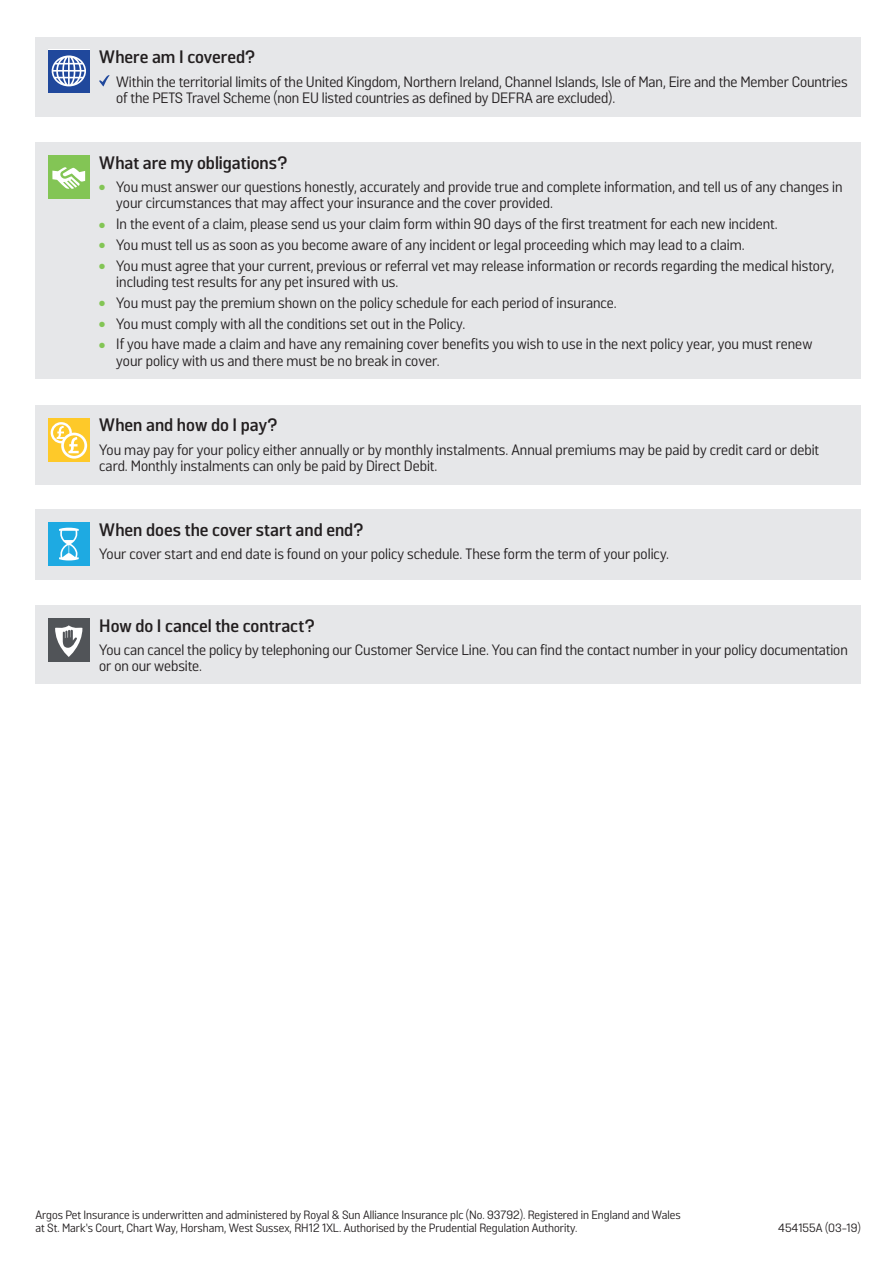
<style>
.page{position:relative;width:894px;height:1266px;background:#fff}
.page>*{position:absolute;margin:0;border:0;box-sizing:border-box;transform-origin:0 0}
.t1{font:700 18px "Argos";color:#231f20}
.t2{font:15px/16.5px "Argos";color:#231f20}
.t3{font:12px/13.5px "Argos";color:#231f20}
.s1{color:#83c555}
</style>
<div class="page">
<div style="left:35px;top:37px;width:825px;height:80px;background:#e6e7e9"></div>
<div style="left:48px;top:50px;width:41px;height:42px;background:#20489c"></div>
<svg style="left:52px;top:55px;width:34px;height:31px"></svg>
<svg style="left:99px;top:75px;width:11px;height:12px"></svg>
<div style="left:35px;top:142px;width:825px;height:237px;background:#e6e7e9"></div>
<div style="left:48px;top:155px;width:41px;height:43px;background:#83c555"></div>
<svg style="left:52px;top:167px;width:33px;height:22px"></svg>
<div style="left:35px;top:510px;width:825px;height:70px;background:#e6e7e9"></div>
<div style="left:48px;top:522px;width:41px;height:43px;background:#1eaae2"></div>
<svg style="left:59px;top:527px;width:20px;height:33px"></svg>
<div style="left:35px;top:605px;width:825px;height:79px;background:#e6e7e9"></div>
<div style="left:48px;top:618px;width:41px;height:43px;background:#515458"></div>
<svg style="left:55px;top:625px;width:27px;height:32px"></svg>
<div style="left:35px;top:405px;width:825px;height:79px;background:#e6e7e9"></div>
<div style="left:48px;top:418px;width:42px;height:43px;background:#fec929"></div>
<svg style="left:50px;top:422px;width:38px;height:37px"></svg>
<p class="t1" style="left:99px;top:46px;width:157px">Where am I covered?</p>
<p class="t2" style="left:116px;top:73px;width:733px">Within the territorial limits of the United Kingdom, Northern Ireland, Channel Islands, Isle of Man, Eire and the Member Countries of the PETS Travel Scheme (non EU listed countries as defined by DEFRA are excluded).</p>
<p class="t1" style="left:99px;top:152px;width:189px">What are my obligations?</p>
<p class="t2" style="left:116px;top:178px;width:727px;text-indent:-17px"><span class="s1">●</span> You must answer our questions honestly, accurately and provide true and complete information, and tell us of any changes in your circumstances that may affect your insurance and the cover provided.</p>
<p class="t2" style="left:99px;top:215px;width:680px"><span class="s1">●</span> In the event of a claim, please send us your claim form within 90 days of the first treatment for each new incident.</p>
<p class="t2" style="left:99px;top:236px;width:647px"><span class="s1">●</span> You must tell us as soon as you become aware of any incident or legal proceeding which may lead to a claim.</p>
<p class="t2" style="left:116px;top:257px;width:719px;text-indent:-17px"><span class="s1">●</span> You must agree that your current, previous or referral vet may release information or records regarding the medical history, including test results for any pet insured with us.</p>
<p class="t2" style="left:99px;top:294px;width:519px"><span class="s1">●</span> You must pay the premium shown on the policy schedule for each period of insurance.</p>
<p class="t2" style="left:99px;top:315px;width:367px"><span class="s1">●</span> You must comply with all the conditions set out in the Policy.</p>
<p class="t2" style="left:116px;top:336px;width:697px;text-indent:-17px"><span class="s1">●</span> If you have made a claim and have any remaining cover benefits you wish to use in the next policy year, you must renew your policy with us and there must be no break in cover.</p>
<p class="t1" style="left:99px;top:414px;width:180px">When and how do I pay?</p>
<p class="t2" style="left:99px;top:441px;width:721px">You may pay for your policy either annually or by monthly instalments. Annual premiums may be paid by credit card or debit card. Monthly instalments can only be paid by Direct Debit.</p>
<p class="t1" style="left:99px;top:519px;width:265px">When does the cover start and end?</p>
<p class="t2" style="left:99px;top:545px;width:571px">Your cover start and end date is found on your policy schedule. These form the term of your policy.</p>
<p class="t1" style="left:99px;top:615px;width:217px">How do I cancel the contract?</p>
<p class="t2" style="left:99px;top:641px;width:750px">You can cancel the policy by telephoning our Customer Service Line. You can find the contact number in your policy documentation or on our website.</p>
<p class="t3" style="left:35px;top:1207px;width:647px">Argos Pet Insurance is underwritten and administered by Royal &amp; Sun Alliance Insurance plc (No. 93792). Registered in England and Wales at St. Mark’s Court, Chart Way, Horsham, West Sussex, RH12 1XL. Authorised by the Prudential Regulation Authority.</p>
<p class="t3" style="left:778px;top:1221px;width:84px">454155A (03-19)</p>
</div>
